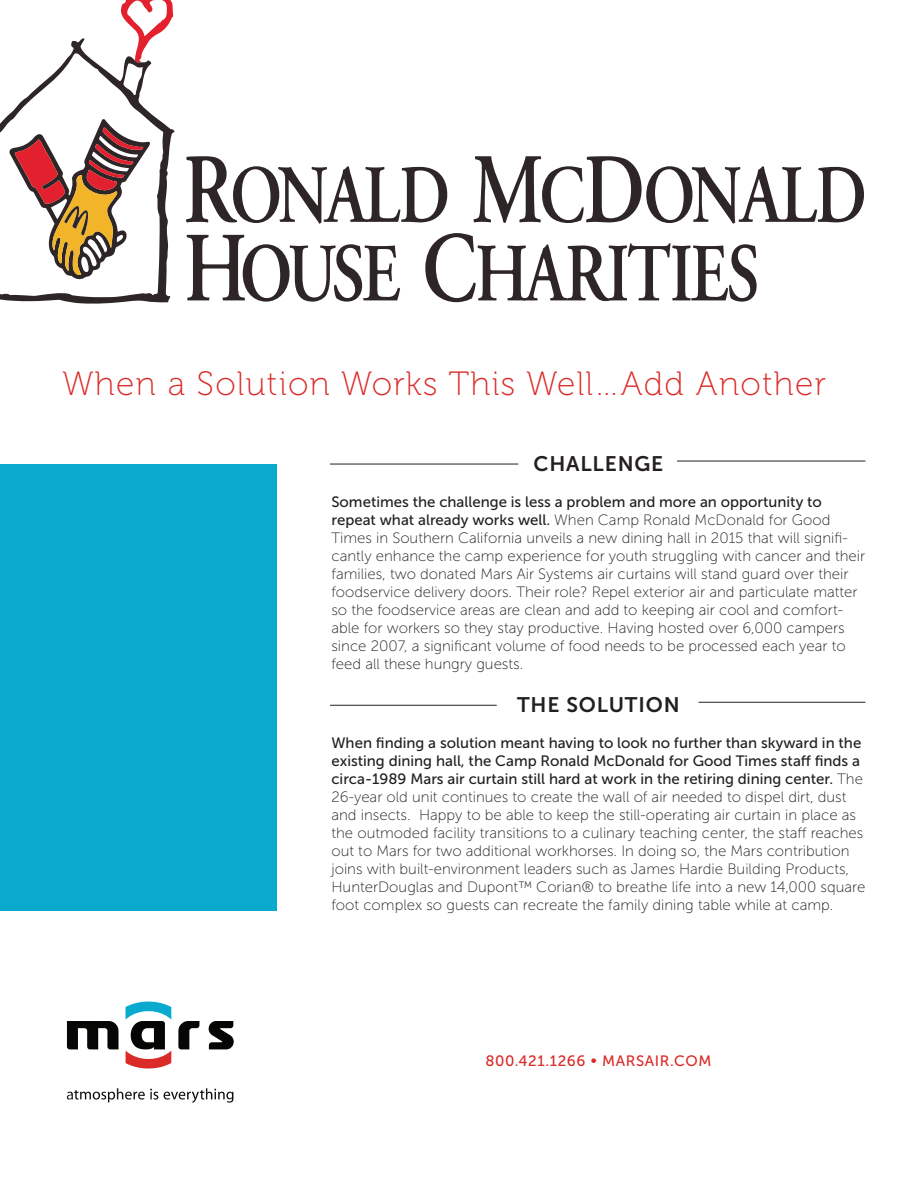
<style>
.page{position:relative;width:918px;height:1188px;background:#fff}
.page>*{position:absolute;margin:0;border:0;box-sizing:border-box;transform-origin:0 0}
.t1{font:33.6px "Museo 100";letter-spacing:.04em;color:#da2b28}
.t2{font:21px "Museo Sans 700";letter-spacing:.04em;color:#231f20}
.t3{font:15px/18px "Museo Sans 100";color:#231f20}
.t4{font:15px "Museo Sans 500";letter-spacing:.04em;color:#da2b28}
.s1{font-family:"Museo Sans 500"}
</style>
<div class="page">
<svg style="left:67px;top:1021px;width:52px;height:28px"></svg>
<svg style="left:209px;top:1021px;width:25px;height:29px"></svg>
<svg style="left:125px;top:1002px;width:46px;height:67px"></svg>
<svg style="left:178px;top:1021px;width:21px;height:28px"></svg>
<svg style="left:164px;top:1088px;width:69px;height:15px"></svg>
<svg style="left:67px;top:1088px;width:91px;height:14px"></svg>
<div style="left:0;top:464px;width:276px;height:447px;background:#0aa9ce"></div>
<hr style="left:330px;top:464px;width:188px;height:1px;background:#231f20">
<hr style="left:330px;top:705px;width:167px;height:1px;background:#231f20">
<hr style="left:677px;top:461px;width:188px;height:1px;background:#231f20">
<hr style="left:699px;top:702px;width:166px;height:1px;background:#231f20">
<svg style="left:0;top:38px;width:175px;height:266px"></svg>
<svg style="left:121px;top:0;width:52px;height:62px"></svg>
<svg style="left:9px;top:119px;width:141px;height:161px"></svg>
<svg style="left:186px;top:156px;width:261px;height:68px"></svg>
<svg style="left:474px;top:156px;width:390px;height:68px"></svg>
<svg style="left:187px;top:235px;width:213px;height:67px"></svg>
<svg style="left:425px;top:233px;width:332px;height:69px"></svg>
<p class="t1" style="left:62px;top:366px;width:765px">When a Solution Works This Well…Add Another</p>
<p class="t2" style="left:534px;top:452px;width:131px">CHALLENGE</p>
<p class="t3" style="left:331px;top:493px;width:535px"><span class="s1">Sometimes the challenge is less a problem and more an opportunity to repeat what already works well.</span> When Camp Ronald McDonald for Good Times in Southern California unveils a new dining hall in 2015 that will signifi&shy;cantly enhance the camp experience for youth struggling with cancer and their families, two donated Mars Air Systems air curtains will stand guard over their foodservice delivery doors. Their role? Repel exterior air and particulate matter so the foodservice areas are clean and add to keeping air cool and comfort&shy;able for workers so they stay productive. Having hosted over 6,000 campers since 2007, a significant volume of food needs to be processed each year to feed all these hungry guests.</p>
<p class="t2" style="left:517px;top:693px;width:164px">THE SOLUTION</p>
<p class="t3" style="left:331px;top:734px;width:536px"><span class="s1">When finding a solution meant having to look no further than skyward in the existing dining hall, the Camp Ronald McDonald for Good Times staff finds a circa-1989 Mars air curtain still hard at work in the retiring dining center.</span> The 26-year old unit continues to create the wall of air needed to dispel dirt, dust and insects. Happy to be able to keep the still-operating air curtain in place as the outmoded facility transitions to a culinary teaching center, the staff reaches out to Mars for two additional workhorses. In doing so, the Mars contribution joins with built-environment leaders such as James Hardie Building Products, HunterDouglas and Dupont™ Corian® to breathe life into a new 14,000 square foot complex so guests can recreate the family dining table while at camp.</p>
<p class="t4" style="left:485px;top:1053px;width:227px">800.421.1266 • MARSAIR.COM</p>
</div>
